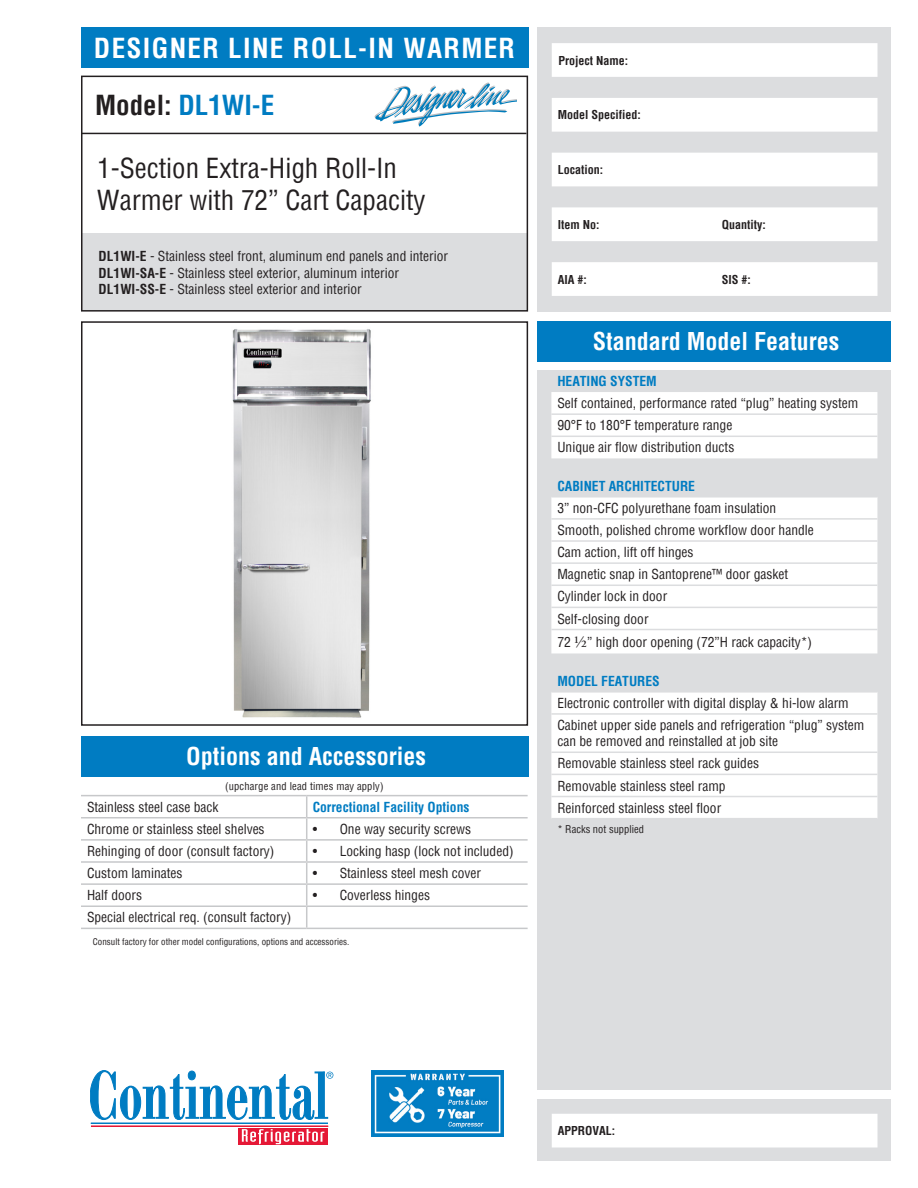
<style>
.page{position:relative;width:918px;height:1188px;background:#fff}
.page>*{position:absolute;margin:0;border:0;box-sizing:border-box;transform-origin:0 0}
.t1{font:condensed 27px "Helvetica";color:#231f20}
.t2{font:700 condensed 27px/56.7px "Helvetica";letter-spacing:.05em;color:#fff}
.t3{font:700 condensed 24px "Helvetica";color:#fff}
.t4{font:condensed 13.5px/16.2px "Helvetica";color:#231f20}
.t5{font:700 condensed 13.5px "Helvetica";color:#007cc2}
.t6{font:700 condensed 12px "Helvetica";color:#231f20}
.t7{font:condensed 10.5px "Helvetica";letter-spacing:.015em;color:#231f20}
.t8{font:condensed 9px "Helvetica";color:#231f20}
.s1{color:#231f20}
.s2{color:#007cc2}
.s3{font-weight:700}
.s4{font-family:"Adobe Garamond Pro";font-stretch:normal;font-size:16.5px}
</style>
<div class="page">
<div style="left:538px;top:1099px;width:353px;height:62px;background:#dcdddf"></div>
<div style="left:81px;top:233px;width:446px;height:77px;background:#dcdddf"></div>
<div style="left:81px;top:321px;width:447px;height:405px;border:2px solid #231f20"></div>
<div style="left:538px;top:321px;width:353px;height:40px;background:#007cc2"></div>
<div style="left:538px;top:370px;width:353px;height:720px;background:#dcdddf"></div>
<div style="left:538px;top:27px;width:353px;height:285px;background:#dcdddf"></div>
<hr style="left:91px;top:1123px;width:237px;height:1px;background:#007cc2">
<hr style="left:91px;top:1126px;width:237px;height:1px;background:#e51836">
<svg style="left:238px;top:1128px;width:90px;height:17px"></svg>
<svg style="left:242px;top:1129px;width:82px;height:15px"></svg>
<svg style="left:90px;top:1070px;width:243px;height:50px"></svg>
<svg style="left:552px;top:43px;width:326px;height:253px;fill:#fff"></svg>
<div style="left:81px;top:76px;width:447px;height:236px;border:2px solid #231f20"></div>
<div style="left:81px;top:27px;width:447px;height:40px;background:#007cc2"></div>
<div style="left:552px;top:1114px;width:326px;height:34px;background:#fff"></div>
<div style="left:81px;top:736px;width:447px;height:40px;background:#007cc2"></div>
<hr style="left:81px;top:133px;width:445px;height:1px;background:#231f20">
<svg style="left:375px;top:82px;width:141px;height:44px"></svg>
<img style="left:371px;top:1070px;width:133px;height:67px">
<img style="left:232px;top:329px;width:139px;height:389px">
<svg style="left:551px;top:392px;width:326px;height:126px"></svg>
<svg style="left:551px;top:520px;width:326px;height:298px;background:#f9fafa"></svg>
<hr style="left:551px;top:413px;width:326px;height:2px;background:#dcdddf">
<hr style="left:551px;top:436px;width:326px;height:1px;background:#dcdddf">
<hr style="left:551px;top:691px;width:326px;height:2px;background:#dcdddf">
<hr style="left:551px;top:496px;width:326px;height:2px;background:#dcdddf">
<hr style="left:551px;top:540px;width:326px;height:2px;background:#dcdddf">
<hr style="left:551px;top:562px;width:326px;height:2px;background:#dcdddf">
<hr style="left:551px;top:585px;width:326px;height:1px;background:#dcdddf">
<hr style="left:551px;top:607px;width:326px;height:1px;background:#dcdddf">
<hr style="left:551px;top:629px;width:326px;height:1px;background:#dcdddf">
<hr style="left:551px;top:774px;width:326px;height:1px;background:#dcdddf">
<hr style="left:551px;top:796px;width:326px;height:1px;background:#dcdddf">
<hr style="left:551px;top:713px;width:326px;height:2px;background:#dcdddf">
<hr style="left:551px;top:752px;width:326px;height:1px;background:#dcdddf">
<hr style="left:81px;top:795px;width:226px;height:1px;background:#c7c8ca">
<hr style="left:307px;top:883px;width:221px;height:2px;background:#c7c8ca">
<hr style="left:307px;top:906px;width:221px;height:1px;background:#c7c8ca">
<hr style="left:307px;top:928px;width:221px;height:1px;background:#c7c8ca">
<hr style="left:307px;top:795px;width:221px;height:1px;background:#c7c8ca">
<hr style="left:307px;top:817px;width:221px;height:2px;background:#c7c8ca">
<hr style="left:307px;top:839px;width:221px;height:2px;background:#c7c8ca">
<hr style="left:81px;top:861px;width:226px;height:2px;background:#c7c8ca">
<hr style="left:307px;top:861px;width:221px;height:2px;background:#c7c8ca">
<hr style="left:81px;top:883px;width:226px;height:2px;background:#c7c8ca">
<hr style="left:81px;top:906px;width:226px;height:1px;background:#c7c8ca">
<svg style="left:306px;top:796px;width:1px;height:132px"></svg>
<hr style="left:81px;top:928px;width:226px;height:1px;background:#c7c8ca">
<hr style="left:81px;top:817px;width:226px;height:2px;background:#c7c8ca">
<hr style="left:81px;top:839px;width:226px;height:2px;background:#c7c8ca">
<h1 class="t2" style="left:94px;top:19px;width:423px">DESIGNER LINE ROLL-IN WARMER<br><span class="s1">Model:</span> <span class="s2">DL1WI-E</span></h1>
<p class="t1" style="left:97px;top:150px;width:301px">1-Section Extra-High Roll-In</p>
<p class="t1" style="left:97px;top:183px;width:330px">Warmer with 72” Cart Capacity</p>
<p class="t4" style="left:99px;top:248px;width:351px"><span class="s3">DL1WI-E</span> - Stainless steel front, aluminum end panels and interior</p>
<p class="t4" style="left:99px;top:265px;width:302px"><span class="s3">DL1WI-SA-E</span> - Stainless steel exterior, aluminum interior</p>
<p class="t4" style="left:99px;top:281px;width:265px"><span class="s3">DL1WI-SS-E</span> - Stainless steel exterior and interior</p>
<h2 class="t3" style="left:186px;top:740px;width:241px">Options and Accessories</h2>
<p class="t7" style="left:225px;top:779px;width:160px">(upcharge and lead times may apply)</p>
<p class="t4" style="left:87px;top:798px;width:133px">Stainless steel case back</p>
<p class="t5" style="left:313px;top:798px;width:158px">Correctional Facility Options</p>
<p class="t4" style="left:87px;top:821px;width:179px">Chrome or stainless steel shelves</p>
<p class="t4" style="left:313px;top:821px;width:160px">• One way security screws</p>
<p class="t4" style="left:87px;top:843px;width:189px">Rehinging of door (consult factory)</p>
<p class="t4" style="left:313px;top:843px;width:202px">• Locking hasp (lock not included)</p>
<p class="t4" style="left:87px;top:865px;width:97px">Custom laminates</p>
<p class="t4" style="left:313px;top:865px;width:170px">• Stainless steel mesh cover</p>
<p class="t4" style="left:87px;top:887px;width:57px">Half doors</p>
<p class="t4" style="left:313px;top:887px;width:119px">• Coverless hinges</p>
<p class="t4" style="left:87px;top:909px;width:206px">Special electrical req. (consult factory)</p>
<p class="t8" style="left:93px;top:936px;width:258px">Consult factory for other model configurations, options and accessories.</p>
<p class="t6" style="left:559px;top:52px;width:71px">Project Name:</p>
<p class="t6" style="left:558px;top:107px;width:85px">Model Specified:</p>
<p class="t6" style="left:558px;top:162px;width:47px">Location:</p>
<p class="t6" style="left:558px;top:216px;width:43px">Item No:</p>
<p class="t6" style="left:722px;top:216px;width:46px">Quantity:</p>
<p class="t6" style="left:558px;top:271px;width:31px">AIA #:</p>
<p class="t6" style="left:722px;top:271px;width:31px">SIS #:</p>
<h2 class="t3" style="left:593px;top:325px;width:248px">Standard Model Features</h2>
<p class="t5" style="left:557px;top:372px;width:101px">HEATING SYSTEM</p>
<p class="t4" style="left:557px;top:395px;width:303px">Self contained, performance rated “plug” heating system</p>
<p class="t4" style="left:557px;top:417px;width:177px">90°F to 180°F temperature range</p>
<p class="t4" style="left:557px;top:439px;width:178px">Unique air flow distribution ducts</p>
<p class="t5" style="left:557px;top:477px;width:139px">CABINET ARCHITECTURE</p>
<p class="t4" style="left:557px;top:500px;width:220px">3” non-CFC polyurethane foam insulation</p>
<p class="t4" style="left:557px;top:522px;width:258px">Smooth, polished chrome workflow door handle</p>
<p class="t4" style="left:557px;top:544px;width:138px">Cam action, lift off hinges</p>
<p class="t4" style="left:557px;top:566px;width:232px">Magnetic snap in Santoprene™ door gasket</p>
<p class="t4" style="left:557px;top:588px;width:111px">Cylinder lock in door</p>
<p class="t4" style="left:557px;top:610px;width:93px">Self-closing door</p>
<p class="t4" style="left:557px;top:634px;width:256px">72 <span class="s4">1/2</span>” high door opening (72”H rack capacity*)</p>
<p class="t5" style="left:557px;top:672px;width:104px">MODEL FEATURES</p>
<p class="t4" style="left:557px;top:695px;width:293px">Electronic controller with digital display &amp; hi-low alarm</p>
<p class="t4" style="left:557px;top:717px;width:309px">Cabinet upper side panels and refrigeration “plug” system can be removed and reinstalled at job site</p>
<p class="t4" style="left:557px;top:755px;width:203px">Removable stainless steel rack guides</p>
<p class="t4" style="left:557px;top:777px;width:170px">Removable stainless steel ramp</p>
<p class="t4" style="left:557px;top:799px;width:165px">Reinforced stainless steel floor</p>
<p class="t7" style="left:557px;top:822px;width:88px">* Racks not supplied</p>
<p class="t6" style="left:558px;top:1123px;width:59px">APPROVAL:</p>
</div>
